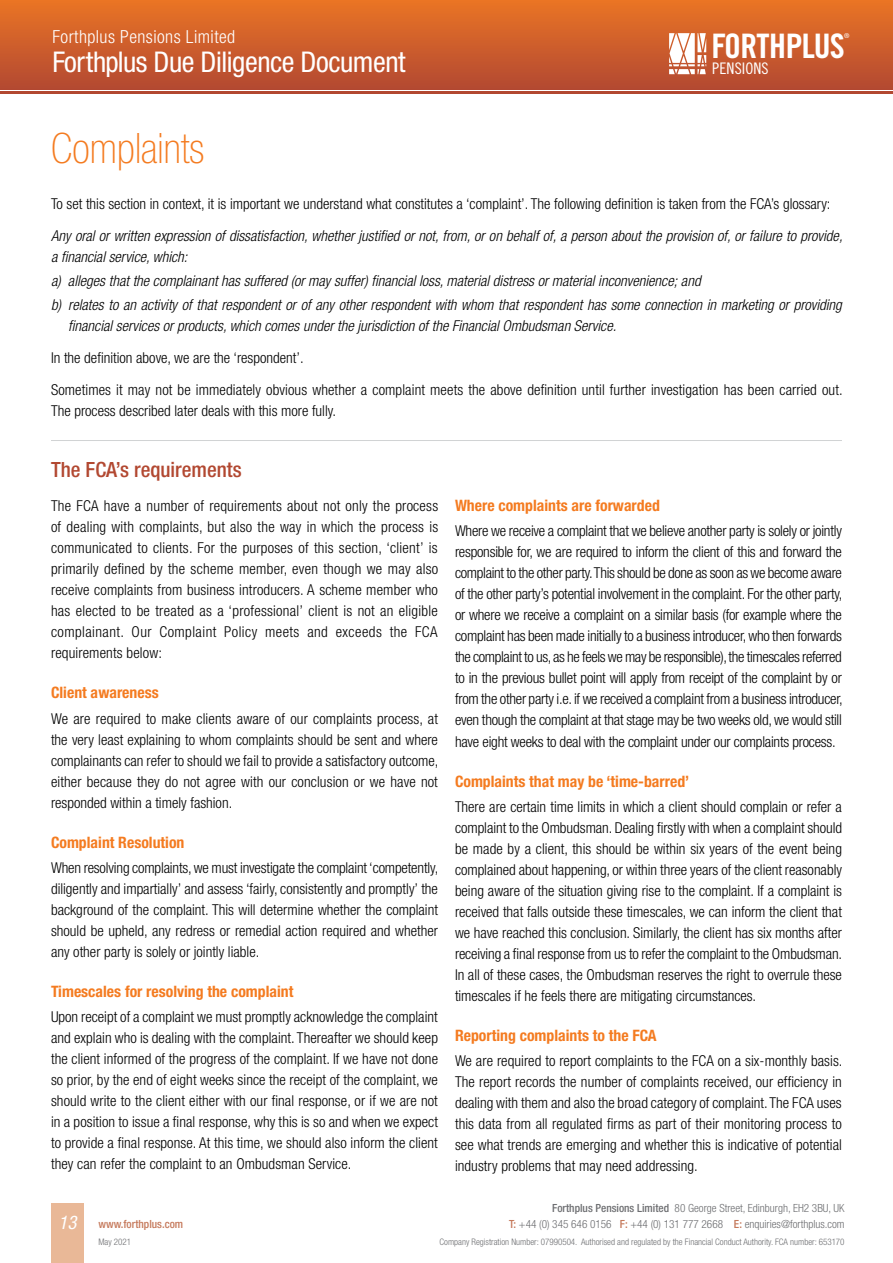
<style>
.page{position:relative;width:893px;height:1263px;background:#fff}
.page>*{position:absolute;margin:0;border:0;box-sizing:border-box;transform-origin:0 0}
.t1{font:100 condensed 42px "Helvetica Neue LT Pro";color:#f47b20}
.t2{font:33.75px "Trade Gothic Bold Cond Twenty";letter-spacing:-.025em;color:#fff}
.t3{font:condensed 28.65px "Helvetica Neue LT Pro";letter-spacing:-.015em;color:#fff}
.t4{font:500 condensed 21px "Helvetica Neue LT Pro";color:#b24831}
.t5{font:italic condensed 18.75px "Helvetica Neue LT Pro";color:#fff}
.t6{font:300 condensed 18px "Helvetica Neue LT Pro";letter-spacing:.025em;color:#fff}
.t7{font:15.9px "Trade Gothic Cond Eighteen";letter-spacing:.005em;color:#fff}
.t8{font:700 condensed 15.75px "Helvetica Neue LT Pro";color:#f47b20}
.t9{font:300 condensed 15px/21px "Helvetica Neue LT Pro";color:#000;text-align:justify}
.t10{font:italic 300 condensed 15px/21px "Helvetica Neue LT Pro";color:#000}
.t11{font:300 condensed 11.25px/16.5px "Helvetica Neue LT Pro";color:#6d6e71;text-align:right}
.t12{font:500 condensed 11.25px "Helvetica Neue LT Pro";color:#c5795b}
.t13{font:300 condensed 9px "Helvetica Neue LT Pro";color:#6d6e71}
.t14{font:6.6px "Trade Gothic Cond Eighteen";color:#fff}
.s1{font-weight:500}
.s2{font-weight:500;color:#c5795b}
</style>
<div class="page">
<div style="left:0;top:0;width:893px;height:89px;background:linear-gradient(to bottom,#ea7525,#b34932)"></div>
<hr style="left:0;top:91px;width:893px;height:3px;background:#b24831">
<svg style="left:669px;top:33px;width:37px;height:41px"></svg>
<div style="left:51px;top:1203px;width:33px;height:60px;background:#e9b897"></div>
<hr style="left:51px;top:440px;width:791px;height:1px;background:#d1d3d4">
<p class="t6" style="left:53px;top:27px;width:184px">Forthplus Pensions Limited</p>
<h3 class="t3" style="left:53px;top:45px;width:355px">Forthplus Due Diligence Document</h3>
<p class="t14" style="left:844px;top:31px;width:7px">®</p>
<h2 class="t2" style="left:711px;top:25px;width:135px">FORTHPLUS</h2>
<p class="t7" style="left:712px;top:59px;width:58px">PENSIONS</p>
<h1 class="t1" style="left:51px;top:125px;width:155px">Complaints</h1>
<p class="t9" style="left:51px;top:193px;width:781px">To set this section in context, it is important we understand what constitutes a ‘complaint’. The following definition is taken from the FCA’s glossary:</p>
<p class="t10" style="left:51px;top:226px;width:793px">Any oral or written expression of dissatisfaction, whether justified or not, from, or on behalf of, a person about the provision of, or failure to provide, a financial service, which:</p>
<p class="t10" style="left:51px;top:269px;width:792px;line-height:24.2px">a) alleges that the complainant has suffered (or may suffer) financial loss, material distress or material inconvenience; and<br>b) relates to an activity of that respondent or of any other respondent with whom that respondent has some connection in marketing or providing</p>
<p class="t10" style="left:68px;top:316px;width:550px">financial services or products, which comes under the jurisdiction of the Financial Ombudsman Service.</p>
<p class="t9" style="left:51px;top:342px;width:793px;line-height:31.7px">In the definition above, we are the ‘respondent’.<br>Sometimes it may not be immediately obvious whether a complaint meets the above definition until further investigation has been carried out.</p>
<p class="t9" style="left:51px;top:400px;width:287px">The process described later deals with this more fully.</p>
<h3 class="t4" style="left:51px;top:457px;width:192px">The FCA’s requirements</h3>
<p class="t9" style="left:51px;top:495px;width:389px">The FCA have a number of requirements about not only the process of dealing with complaints, but also the way in which the process is communicated to clients. For the purposes of this section, ‘client’ is primarily defined by the scheme member, even though we may also receive complaints from business introducers. A scheme member who has elected to be treated as a ‘professional’ client is not an eligible complainant. Our Complaint Policy meets and exceeds the FCA requirements below:</p>
<p class="t8" style="left:51px;top:683px;width:109px">Client awareness</p>
<p class="t9" style="left:51px;top:708px;width:389px">We are required to make clients aware of our complaints process, at the very least explaining to whom complaints should be sent and where complainants can refer to should we fail to provide a satisfactory outcome, either because they do not agree with our conclusion or we have not responded within a timely fashion.</p>
<p class="t8" style="left:51px;top:833px;width:135px">Complaint Resolution</p>
<p class="t9" style="left:51px;top:857px;width:389px">When resolving complaints, we must investigate the complaint ‘competently, diligently and impartially’ and assess ‘fairly, consistently and promptly’ the background of the complaint. This will determine whether the complaint should be upheld, any redress or remedial action required and whether any other party is solely or jointly liable.</p>
<p class="t8" style="left:51px;top:982px;width:244px">Timescales for resolving the complaint</p>
<p class="t9" style="left:51px;top:1006px;width:389px">Upon receipt of a complaint we must promptly acknowledge the complaint and explain who is dealing with the complaint. Thereafter we should keep the client informed of the progress of the complaint. If we have not done so prior, by the end of eight weeks since the receipt of the complaint, we should write to the client either with our final response, or if we are not in a position to issue a final response, why this is so and when we expect to provide a final response. At this time, we should also inform the client they can refer the complaint to an Ombudsman Service.</p>
<p class="t8" style="left:455px;top:496px;width:206px">Where complaints are forwarded</p>
<p class="t9" style="left:455px;top:520px;width:389px">Where we receive a complaint that we believe another party is solely or jointly responsible for, we are required to inform the client of this and forward the complaint to the other party. This should be done as soon as we become aware of the other party’s potential involvement in the complaint. For the other party, or where we receive a complaint on a similar basis (for example where the complaint has been made initially to a business introducer, who then forwards the complaint to us, as he feels we may be responsible), the timescales referred to in the previous bullet point will apply from receipt of the complaint by or from the other party i.e. if we received a complaint from a business introducer, even though the complaint at that stage may be two weeks old, we would still have eight weeks to deal with the complaint under our complaints process.</p>
<p class="t8" style="left:455px;top:771px;width:236px">Complaints that may be ‘time-barred’</p>
<p class="t9" style="left:455px;top:796px;width:389px">There are certain time limits in which a client should complain or refer a complaint to the Ombudsman. Dealing firstly with when a complaint should be made by a client, this should be within six years of the event being complained about happening, or within three years of the client reasonably being aware of the situation giving rise to the complaint. If a complaint is received that falls outside these timescales, we can inform the client that we have reached this conclusion. Similarly, the client has six months after receiving a final response from us to refer the complaint to the Ombudsman.<br>In all of these cases, the Ombudsman reserves the right to overrule these timescales if he feels there are mitigating circumstances.</p>
<p class="t8" style="left:455px;top:1026px;width:203px">Reporting complaints to the FCA</p>
<p class="t9" style="left:455px;top:1050px;width:389px">We are required to report complaints to the FCA on a six-monthly basis.<br>The report records the number of complaints received, our efficiency in dealing with them and also the broad category of complaint. The FCA uses this data from all regulated firms as part of their monitoring process to see what trends are emerging and whether this is indicative of potential industry problems that may need addressing.</p>
<p class="t5" style="left:59px;top:1211px;width:19px">13</p>
<p class="t12" style="left:98px;top:1218px;width:86px">www.forthplus.com</p>
<p class="t13" style="left:98px;top:1237px;width:34px">May 2021</p>
<p class="t11" style="left:509px;top:1199px;width:337px"><span class="s1">Forthplus Pensions Limited</span> 80 George Street, Edinburgh, EH2 3BU, UK<br><span class="s2">T:</span> +44 (0) 345 646 0156 <span class="s2">F:</span> +44 (0) 131 777 2668 <span class="s2">E:</span> enquiries@forthplus.com</p>
<p class="t13" style="left:439px;top:1237px;width:407px">Company Registration Number: 07990504. Authorised and regulated by the Financial Conduct Authority. FCA number: 653170</p>
</div>
